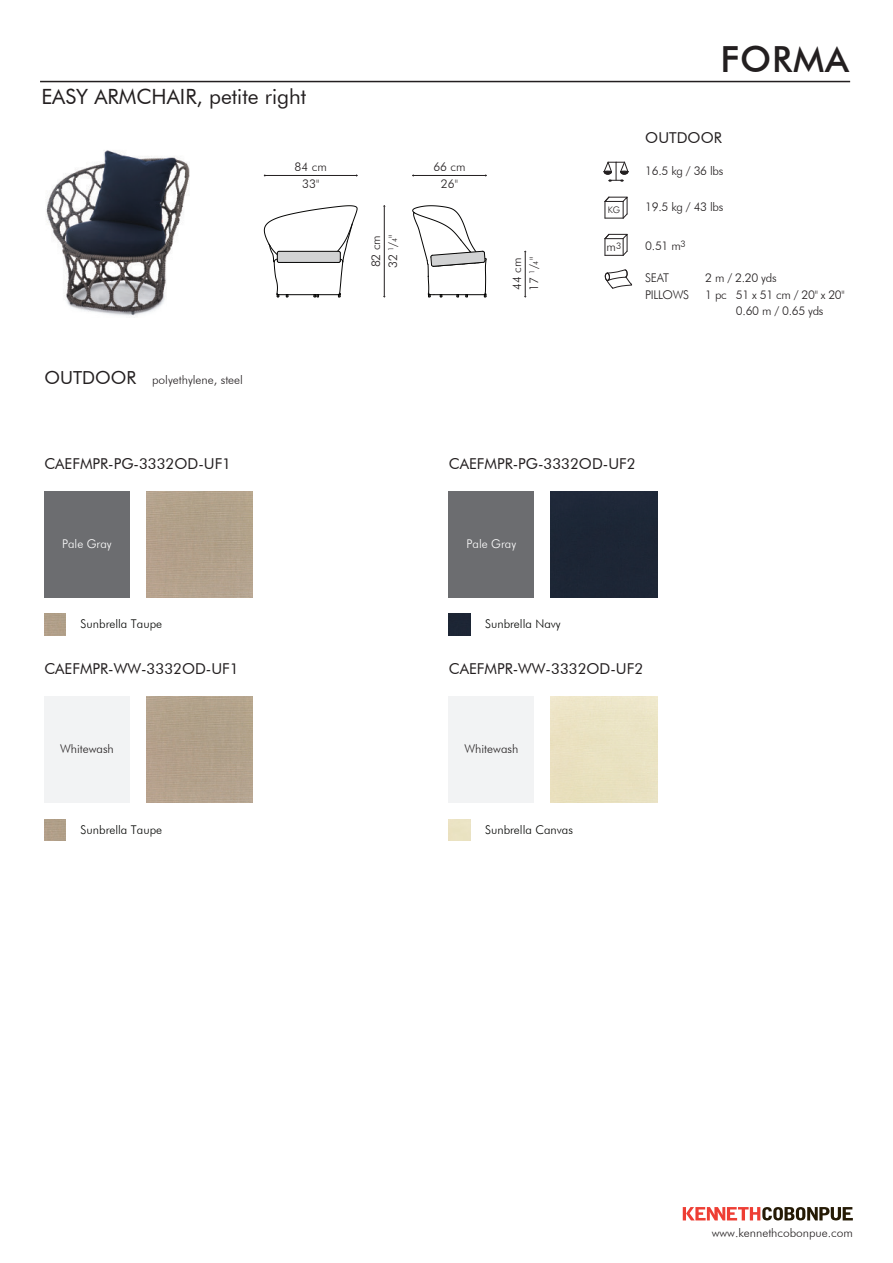
<style>
.page{position:relative;width:893px;height:1263px;background:#fff}
.page>*{position:absolute;margin:0;border:0;box-sizing:border-box;transform-origin:0 0}
.t1{font:500 36px "Futura BT";letter-spacing:.025em;color:#231f20}
.t2{font:21px "Futura BT";color:#231f20}
.t3{font:15px "Futura BT";color:#231f20}
.t4{font:300 12px/17px "Futura BT";color:#231f20}
.t5{font:300 12px "Futura BT";color:#040503}
.t6{font:300 12px/16.5px "Futura BT";letter-spacing:-.025em;color:#231f20}
.t7{font:300 12px "Futura BT";color:#fff}
.t8{font:300 9px "Futura BT";color:#231f20}
.s1{font-weight:400;font-size:18px}
.s2{font-size:7.2px}
.s3{font-size:9px}
</style>
<div class="page">
<img style="left:46px;top:150px;width:144px;height:168px">
<div style="left:44px;top:491px;width:85px;height:106px;background:#6c6d70"></div>
<div style="left:449px;top:491px;width:85px;height:106px;background:#6c6d70"></div>
<img style="left:449px;top:614px;width:21px;height:21px">
<div style="left:551px;top:491px;width:106px;height:106px;background:#1d2635"></div>
<div style="left:44px;top:696px;width:85px;height:107px;background:#f2f3f4"></div>
<div style="left:449px;top:696px;width:85px;height:107px;background:#f2f3f4"></div>
<svg style="left:603px;top:161px;width:26px;height:20px"></svg>
<svg style="left:604px;top:196px;width:24px;height:23px"></svg>
<svg style="left:604px;top:233px;width:24px;height:23px"></svg>
<svg style="left:604px;top:269px;width:28px;height:20px"></svg>
<svg style="left:683px;top:1207px;width:170px;height:13px"></svg>
<hr style="left:525px;top:251px;width:1px;height:46px;background:#231f20">
<hr style="left:264px;top:175px;width:93px;height:1px;background:#231f20">
<hr style="left:413px;top:175px;width:73px;height:1px;background:#231f20">
<hr style="left:384px;top:206px;width:1px;height:91px;background:#231f20">
<svg style="left:412px;top:205px;width:75px;height:93px"></svg>
<svg style="left:264px;top:205px;width:93px;height:93px"></svg>
<hr style="left:40px;top:81px;width:810px;height:1px;background:#231f20">
<h2 class="t2" style="left:41px;top:84px;width:266px">EASY ARMCHAIR, petite right</h2>
<p class="t4" style="left:295px;top:159px;width:34px;text-align:center">84 cm<br>33"</p>
<p class="t4" style="left:433px;top:159px;width:34px;text-align:center">66 cm<br>26"</p>
<p class="t4" style="left:44px;top:371px;width:200px"><span class="s1">OUTDOOR</span> polyethylene, steel</p>
<p class="t4" style="left:367px;top:268px;width:35px;rotate:-90deg">82 cm<br>32 <sup>1</sup>/<span class="s2">4</span>"</p>
<p class="t4" style="left:508px;top:291px;width:35px;rotate:-90deg">44 cm<br>17 <sup>1</sup>/<span class="s2">4</span>"</p>
<p class="t8" style="left:608px;top:204px;width:14px">KG</p>
<p class="t4" style="left:607px;top:238px;width:16px">m<span class="s3">3</span></p>
<h1 class="t1" style="left:720px;top:37px;width:130px">FORMA</h1>
<p class="t3" style="left:645px;top:129px;width:78px">OUTDOOR</p>
<p class="t4" style="left:645px;top:162px;width:80px">16.5 kg / 36 lbs</p>
<p class="t4" style="left:645px;top:198px;width:80px">19.5 kg / 43 lbs</p>
<p class="t4" style="left:645px;top:237px;width:42px">0.51 m<sup>3</sup></p>
<p class="t4" style="left:645px;top:270px;width:25px">SEAT</p>
<p class="t4" style="left:705px;top:270px;width:73px">2 m / 2.20 yds</p>
<p class="t6" style="left:645px;top:286px;width:45px">PILLOWS</p>
<p class="t6" style="left:736px;top:286px;width:110px;text-indent:-31px">1 pc 51 x 51 cm / 20" x 20"<br>0.60 m / 0.65 yds</p>
<p class="t3" style="left:44px;top:454px;width:188px">CAEFMPR-PG-3332OD-UF1</p>
<p class="t3" style="left:449px;top:454px;width:188px">CAEFMPR-PG-3332OD-UF2</p>
<p class="t7" style="left:62px;top:536px;width:51px">Pale Gray</p>
<p class="t7" style="left:467px;top:536px;width:51px">Pale Gray</p>
<p class="t5" style="left:81px;top:617px;width:83px">Sunbrella Taupe</p>
<p class="t5" style="left:485px;top:617px;width:77px">Sunbrella Navy</p>
<p class="t3" style="left:44px;top:660px;width:196px">CAEFMPR-WW-3332OD-UF1</p>
<p class="t3" style="left:449px;top:660px;width:196px">CAEFMPR-WW-3332OD-UF2</p>
<p class="t4" style="left:60px;top:740px;width:55px">Whitewash</p>
<p class="t4" style="left:464px;top:740px;width:55px">Whitewash</p>
<p class="t5" style="left:81px;top:822px;width:83px">Sunbrella Taupe</p>
<p class="t5" style="left:485px;top:822px;width:89px">Sunbrella Canvas</p>
<p class="t4" style="left:712px;top:1224px;width:143px">www.kennethcobonpue.com</p>
</div>
